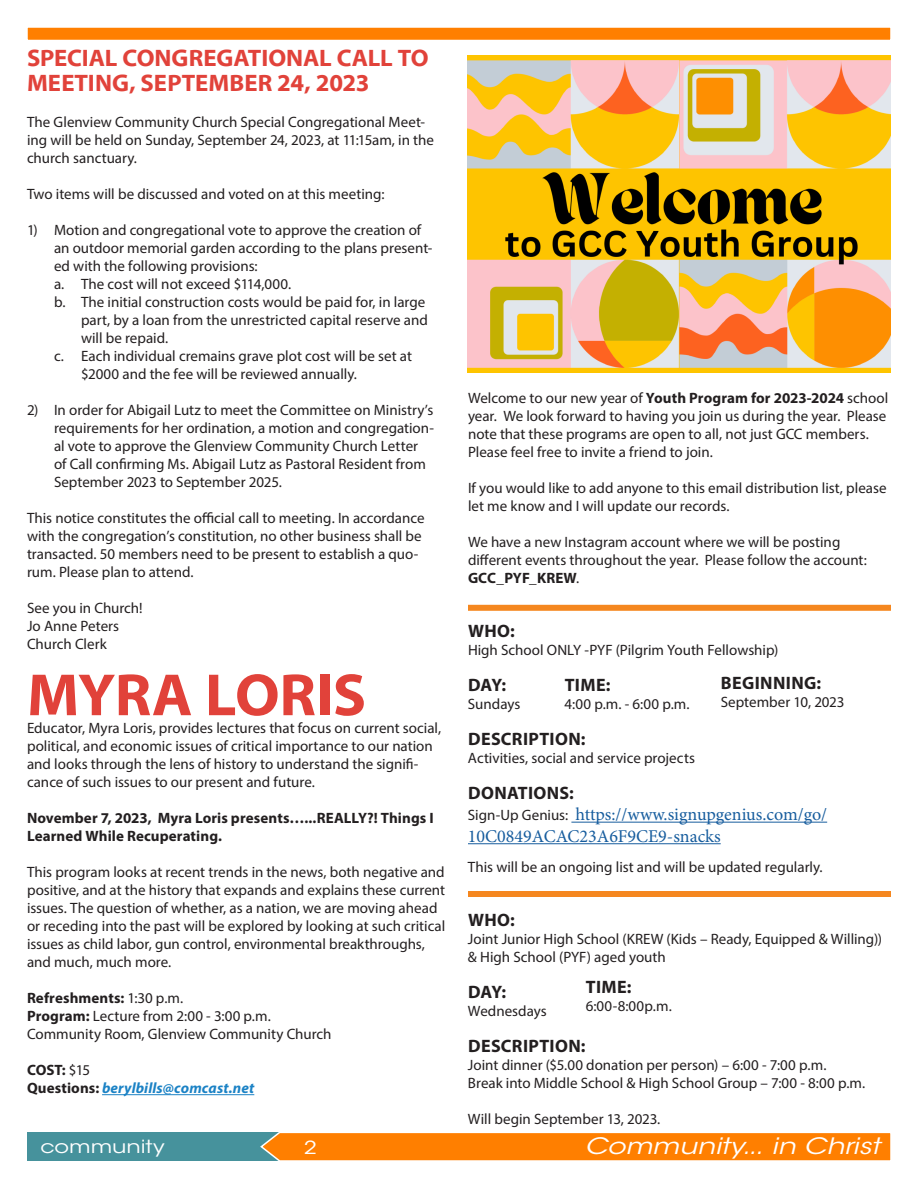
<style>
.page{position:relative;width:918px;height:1188px;background:#fff}
.page>*{position:absolute;margin:0;border:0;box-sizing:border-box;transform-origin:0 0}
.t1{font:700 60px "Myriad Web Pro";letter-spacing:-.005em;color:#e1423a}
.t2{font:700 24px/25.5px "Myriad Web Pro";letter-spacing:-.005em;color:#e1423a}
.t3{font:italic 22.5px "ITC Avant Garde Std";color:#fff;scale:1.25 1}
.t4{font:18px "Minion Pro";color:#175d9e}
.t5{font:700 18px "Myriad Pro";letter-spacing:.02em;color:#231f20}
.t6{font:18px "ITC Avant Garde Std";color:#fff;scale:1.25 1}
.t7{font:15px/18px "Myriad Pro";color:#231f20}
.t8{font:700 15px/18px "Myriad Pro";letter-spacing:.005em;color:#231f20}
.t9{font:italic 700 15px "Myriad Pro";letter-spacing:.01em;color:#1b82c5}
.s1{font-weight:400}
.s2{font-weight:700}
.s3{font-style:normal;color:#231f20}
.s4{font-family:"Myriad Pro";font-size:15px;color:#231f20}
</style>
<div class="page">
<div style="left:26px;top:26px;width:866px;height:15px;background:#ff7f00;border:2px solid #fff"></div>
<div style="left:27px;top:1132px;width:864px;height:29px;background:#46929c"></div>
<svg style="left:260px;top:1132px;width:631px;height:29px"></svg>
<img style="left:468px;top:56px;width:423px;height:317px">
<hr style="left:102px;top:1094px;width:152px;height:1px;background:#1b82c5">
<hr style="left:571px;top:822px;width:256px;height:1px;background:#175d9e">
<hr style="left:468px;top:843px;width:253px;height:1px;background:#175d9e">
<div style="left:468px;top:891px;width:423px;height:6px;background:#f5871f"></div>
<div style="left:468px;top:605px;width:423px;height:6px;background:#f5871f"></div>
<p class="t2" style="left:27px;top:45px;width:403px">SPECIAL CONGREGATIONAL CALL TO<br>MEETING, SEPTEMBER 24, 2023</p>
<p class="t7" style="left:27px;top:113px;width:409px">The Glenview Community Church Special Congregational Meet&shy;ing will be held on Sunday, September 24, 2023, at 11:15am, in the church sanctuary.</p>
<p class="t7" style="left:27px;top:185px;width:359px">Two items will be discussed and voted on at this meeting:</p>
<p class="t7" style="left:54px;top:221px;width:380px;text-indent:-27px">1) Motion and congregational vote to approve the creation of an outdoor memorial garden according to the plans present&shy;ed with the following provisions:</p>
<p class="t7" style="left:54px;top:275px;width:239px">a. The cost will not exceed $114,000.</p>
<p class="t7" style="left:54px;top:293px;width:373px">b. The initial construction costs would be paid for, in large</p>
<p class="t7" style="left:81px;top:311px;width:349px">part, by a loan from the unrestricted capital reserve and</p>
<p class="t7" style="left:81px;top:329px;width:89px">will be repaid.</p>
<p class="t7" style="left:54px;top:347px;width:360px">c. Each individual cremains grave plot cost will be set at</p>
<p class="t7" style="left:81px;top:365px;width:278px">$2000 and the fee will be reviewed annually.</p>
<p class="t7" style="left:54px;top:401px;width:382px;text-indent:-27px">2) In order for Abigail Lutz to meet the Committee on Ministry’s requirements for her ordination, a motion and congregation&shy;al vote to approve the Glenview Community Church Letter of Call confirming Ms. Abigail Lutz as Pastoral Resident from September 2023 to September 2025.</p>
<p class="t7" style="left:27px;top:509px;width:399px">This notice constitutes the official call to meeting. In accordance with the congregation’s constitution, no other business shall be transacted. 50 members need to be present to establish a quo&shy;rum. Please plan to attend.</p>
<p class="t7" style="left:27px;top:599px;width:117px">See you in Church!</p>
<p class="t7" style="left:27px;top:617px;width:94px">Jo Anne Peters</p>
<p class="t7" style="left:27px;top:635px;width:81px">Church Clerk</p>
<p class="t1" style="left:27px;top:662px;width:341px">MYRA LORIS</p>
<p class="t7" style="left:27px;top:719px;width:416px">Educator, Myra Loris, provides lectures that focus on current social, political, and economic issues of critical importance to our nation and looks through the lens of history to understand the signifi&shy;cance of such issues to our present and future.</p>
<p class="t8" style="left:27px;top:809px;width:408px">November 7, 2023, Myra Loris presents…...REALLY?! Things I<br>Learned While Recuperating.</p>
<p class="t7" style="left:27px;top:863px;width:420px">This program looks at recent trends in the news, both negative and positive, and at the history that expands and explains these current issues. The question of whether, as a nation, we are moving ahead or receding into the past will be explored by looking at such critical issues as child labor, gun control, environmental breakthroughs, and much, much more.</p>
<p class="t8" style="left:27px;top:989px;width:158px">Refreshments: <span class="s1">1:30 p.m.</span></p>
<p class="t7" style="left:27px;top:1007px;width:245px"><span class="s2">Program:</span> Lecture from 2:00 - 3:00 p.m.</p>
<p class="t7" style="left:27px;top:1025px;width:306px">Community Room, Glenview Community Church</p>
<p class="t8" style="left:27px;top:1061px;width:65px">COST: <span class="s1">$15</span></p>
<p class="t9" style="left:27px;top:1078px;width:229px"><span class="s3">Questions:</span> berylbills@comcast.net</p>
<p class="t7" style="left:468px;top:388px;width:422px">Welcome to our new year of <span class="s2">Youth Program for 2023-2024</span> school year. We look forward to having you join us during the year. Please note that these programs are open to all, not just GCC members.<br>Please feel free to invite a friend to join.</p>
<p class="t7" style="left:468px;top:478px;width:420px">If you would like to add anyone to this email distribution list, please let me know and I will update our records.</p>
<p class="t7" style="left:468px;top:532px;width:400px">We have a new Instagram account where we will be posting different events throughout the year. Please follow the account:<br><span class="s2">GCC_PYF_KREW</span>.</p>
<p class="t5" style="left:468px;top:619px;width:48px">WHO:</p>
<p class="t7" style="left:468px;top:640px;width:312px">High School ONLY -PYF (Pilgrim Youth Fellowship)</p>
<p class="t5" style="left:468px;top:673px;width:39px">DAY:</p>
<p class="t7" style="left:468px;top:694px;width:54px">Sundays</p>
<p class="t5" style="left:468px;top:727px;width:119px">DESCRIPTION:</p>
<p class="t7" style="left:468px;top:748px;width:229px">Activities, social and service projects</p>
<p class="t5" style="left:468px;top:781px;width:107px">DONATIONS:</p>
<p class="t4" style="left:468px;top:803px;width:361px"><span class="s4">Sign-Up Genius:</span> https://www.signupgenius.com/go/</p>
<p class="t4" style="left:468px;top:824px;width:254px">10C0849ACAC23A6F9CE9-snacks</p>
<p class="t7" style="left:468px;top:858px;width:356px">This will be an ongoing list and will be updated regularly.</p>
<p class="t5" style="left:468px;top:908px;width:48px">WHO:</p>
<p class="t7" style="left:468px;top:930px;width:416px">Joint Junior High School (KREW (Kids – Ready, Equipped &amp; Willing)) &amp; High School (PYF) aged youth</p>
<p class="t5" style="left:468px;top:980px;width:39px">DAY:</p>
<p class="t7" style="left:468px;top:1002px;width:80px">Wednesdays</p>
<p class="t5" style="left:468px;top:1034px;width:119px">DESCRIPTION:</p>
<p class="t7" style="left:468px;top:1056px;width:360px">Joint dinner ($5.00 donation per person) – 6:00 - 7:00 p.m.</p>
<p class="t7" style="left:468px;top:1074px;width:399px">Break into Middle School &amp; High School Group – 7:00 - 8:00 p.m.</p>
<p class="t7" style="left:468px;top:1110px;width:194px">Will begin September 13, 2023.</p>
<p class="t5" style="left:721px;top:672px;width:102px">BEGINNING:</p>
<p class="t7" style="left:721px;top:693px;width:125px">September 10, 2023</p>
<p class="t5" style="left:565px;top:673px;width:47px">TIME:</p>
<p class="t7" style="left:565px;top:694px;width:127px">4:00 p.m. - 6:00 p.m.</p>
<p class="t5" style="left:586px;top:975px;width:47px">TIME:</p>
<p class="t7" style="left:586px;top:997px;width:88px">6:00-8:00p.m.</p>
<p class="t6" style="left:40px;top:1136px;width:101px">community</p>
<p class="t6" style="left:304px;top:1137px;width:12px">2</p>
<h3 class="t3" style="left:585px;top:1132px;width:238px">Community... in Christ</h3>
</div>
